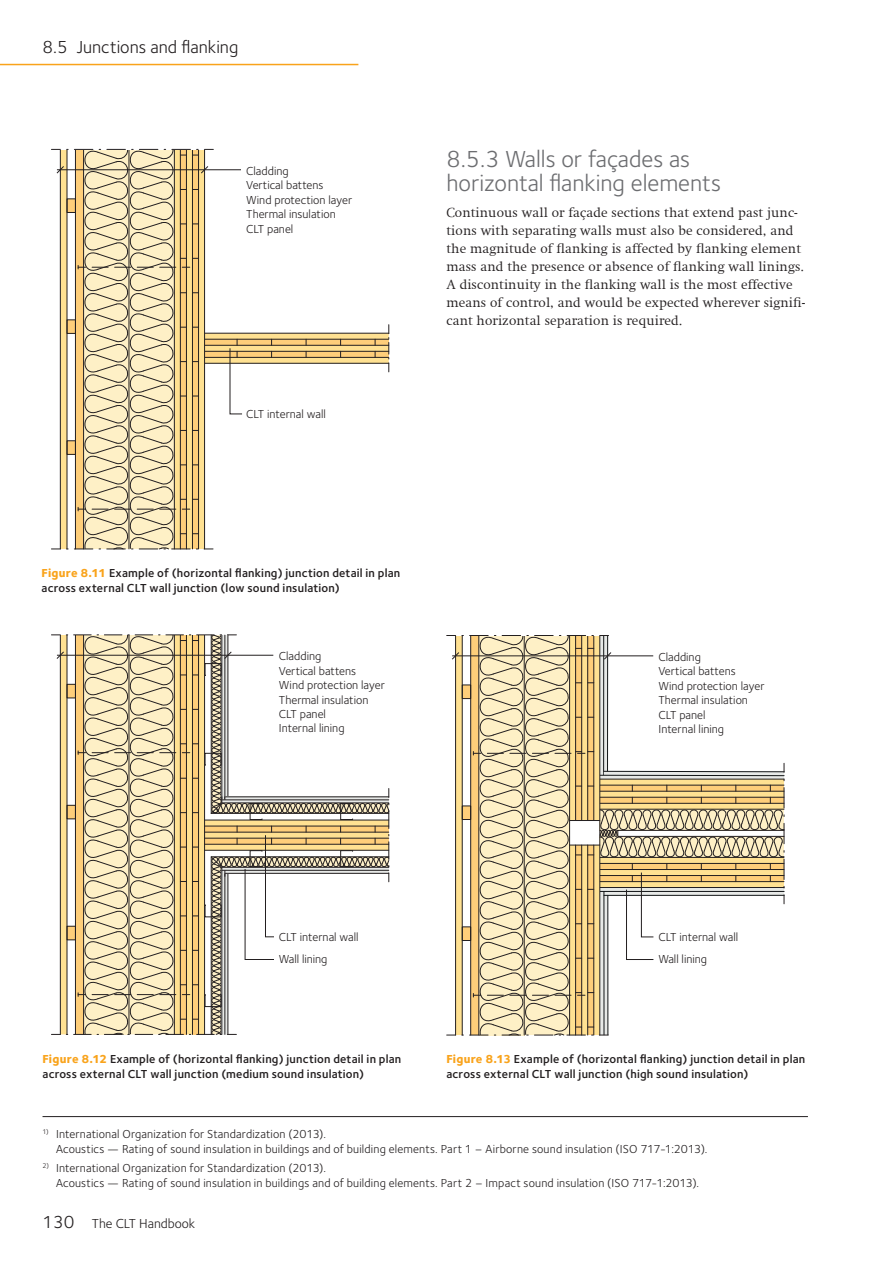
<style>
.page{position:relative;width:893px;height:1263px;background:#fff}
.page>*{position:absolute;margin:0;border:0;box-sizing:border-box;transform-origin:0 0}
.t1{font:24px/24px "Foundry Sterling";color:#6c6d70}
.t2{font:18px "Foundry Sterling";color:#231f20}
.t3{font:300 13.5px/18px "Swift Com";letter-spacing:.01em;color:#231f20}
.t4{font:13.5px "Foundry Sterling";color:#231f20}
.t5{font:12px/14.4px "Foundry Sterling";color:#231f20}
.t6{font:600 12px/15px "Foundry Sterling";letter-spacing:.015em;color:#231f20}
.s1{font-weight:800;color:#f9a31b}
.s2{font-size:18px}
</style>
<div class="page">
<hr style="left:0;top:64px;width:358px;height:1px;background:#f9a31b">
<svg style="left:51px;top:634px;width:339px;height:401px"></svg>
<svg style="left:446px;top:635px;width:339px;height:401px"></svg>
<svg style="left:51px;top:148px;width:339px;height:402px"></svg>
<hr style="left:43px;top:1116px;width:765px;height:1px;background:#231f20">
<h2 class="t2" style="left:43px;top:34px;width:197px">8.5 Junctions and flanking</h2>
<p class="t5" style="left:246px;top:163px;width:108px">Cladding<br>Vertical battens<br>Wind protection layer<br>Thermal insulation<br>CLT panel</p>
<p class="t5" style="left:246px;top:406px;width:81px">CLT internal wall</p>
<h1 class="t1" style="left:446px;top:147px;width:276px">8.5.3 Walls or façades as horizontal flanking elements</h1>
<p class="t3" style="left:446px;top:203px;width:360px">Continuous wall or façade sections that extend past junc&shy;tions with separating walls must also be considered, and the magnitude of flanking is affected by flanking element mass and the presence or absence of flanking wall linings.<br>A discontinuity in the flanking wall is the most effective means of control, and would be expected wherever signifi&shy;cant horizontal separation is required.</p>
<p class="t6" style="left:42px;top:565px;width:360px"><span class="s1">Figure 8.11</span> Example of (horizontal flanking) junction detail in plan across external CLT wall junction (low sound insulation)</p>
<p class="t5" style="left:279px;top:649px;width:108px">Cladding<br>Vertical battens<br>Wind protection layer<br>Thermal insulation<br>CLT panel<br>Internal lining</p>
<p class="t5" style="left:658px;top:649px;width:108px">Cladding<br>Vertical battens<br>Wind protection layer<br>Thermal insulation<br>CLT panel<br>Internal lining</p>
<p class="t5" style="left:279px;top:925px;width:81px;line-height:22.6px">CLT internal wall<br>Wall lining</p>
<p class="t5" style="left:658px;top:925px;width:81px;line-height:22.6px">CLT internal wall<br>Wall lining</p>
<p class="t6" style="left:43px;top:1051px;width:360px"><span class="s1">Figure 8.12</span> Example of (horizontal flanking) junction detail in plan across external CLT wall junction (medium sound insulation)</p>
<p class="t6" style="left:446px;top:1051px;width:360px"><span class="s1">Figure 8.13</span> Example of (horizontal flanking) junction detail in plan across external CLT wall junction (high sound insulation)</p>
<p class="t5" style="left:56px;top:1126px;width:653px;line-height:15px;text-indent:-13px"><sup>1)</sup> International Organization for Standardization (2013).<br>Acoustics — Rating of sound insulation in buildings and of building elements. Part 1 – Airborne sound insulation (ISO 717-1:2013).</p>
<p class="t5" style="left:56px;top:1160px;width:645px;line-height:15px;text-indent:-14px"><sup>2)</sup> International Organization for Standardization (2013).<br>Acoustics — Rating of sound insulation in buildings and of building elements. Part 2 – Impact sound insulation (ISO 717-1:2013).</p>
<p class="t4" style="left:43px;top:1214px;width:154px"><span class="s2">130</span> The CLT Handbook</p>
</div>
